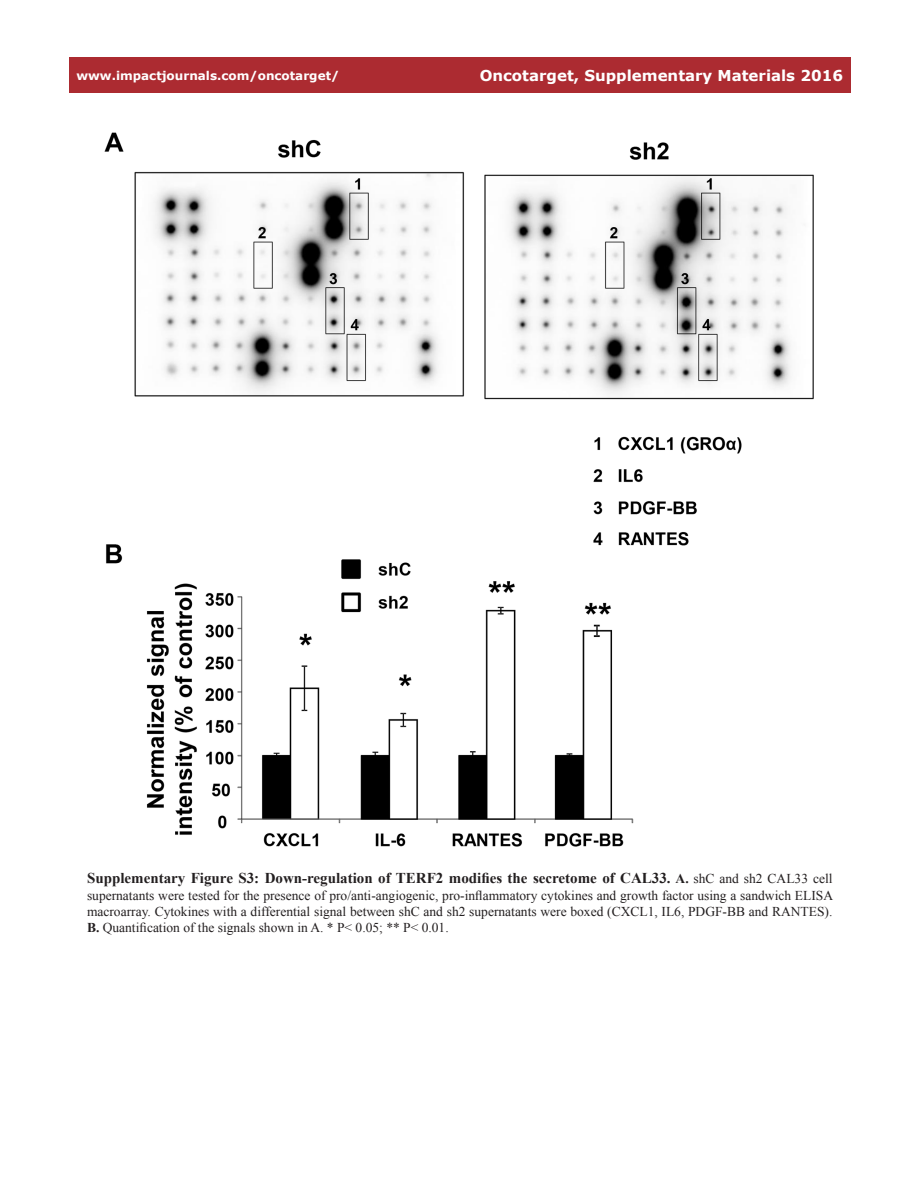
<style>
.page{position:relative;width:918px;height:1188px;background:#fff}
.page>*{position:absolute;margin:0;border:0;box-sizing:border-box;transform-origin:0 0}
.figuretext{font:700 15px "Times New Roman";color:#231f20}
.t1{font:700 15px "Verdana";color:#fff}
.figuretext-2{font:13.5px/16.2px "Times New Roman";color:#231f20;text-align:justify}
.t2{font:700 12px "Verdana";color:#fff}
.s1{font-size:13.5px}
.s2{font-weight:400;font-size:13.5px}
.s3{font-weight:700}
</style>
<div class="page">
<div style="left:69px;top:57px;width:781px;height:36px;background:#ac2b31"></div>
<img style="left:104px;top:132px;width:710px;height:715px">
<p class="t2" style="left:76px;top:67px;width:264px">www.impactjournals.com/oncotarget/</p>
<p class="t1" style="left:480px;top:65px;width:365px">Oncotarget, Supplementary Materials 2016</p>
<p class="figuretext" style="left:87px;top:868px;width:747px">Supplementary Figure S3: Down-regulation of TERF2 modifies the secretome of CAL33. <span class="s1">A.</span> <span class="s2">shC and sh2 CAL33 cell</span></p>
<p class="figuretext-2" style="left:87px;top:887px;width:748px">supernatants were tested for the presence of pro/anti-angiogenic, pro-inflammatory cytokines and growth factor using a sandwich ELISA macroarray. Cytokines with a differential signal between shC and sh2 supernatants were boxed (CXCL1, IL6, PDGF-BB and RANTES).<br><span class="s3">B.</span> Quantification of the signals shown in A. * P&lt; 0.05; ** P&lt; 0.01.</p>
</div>
